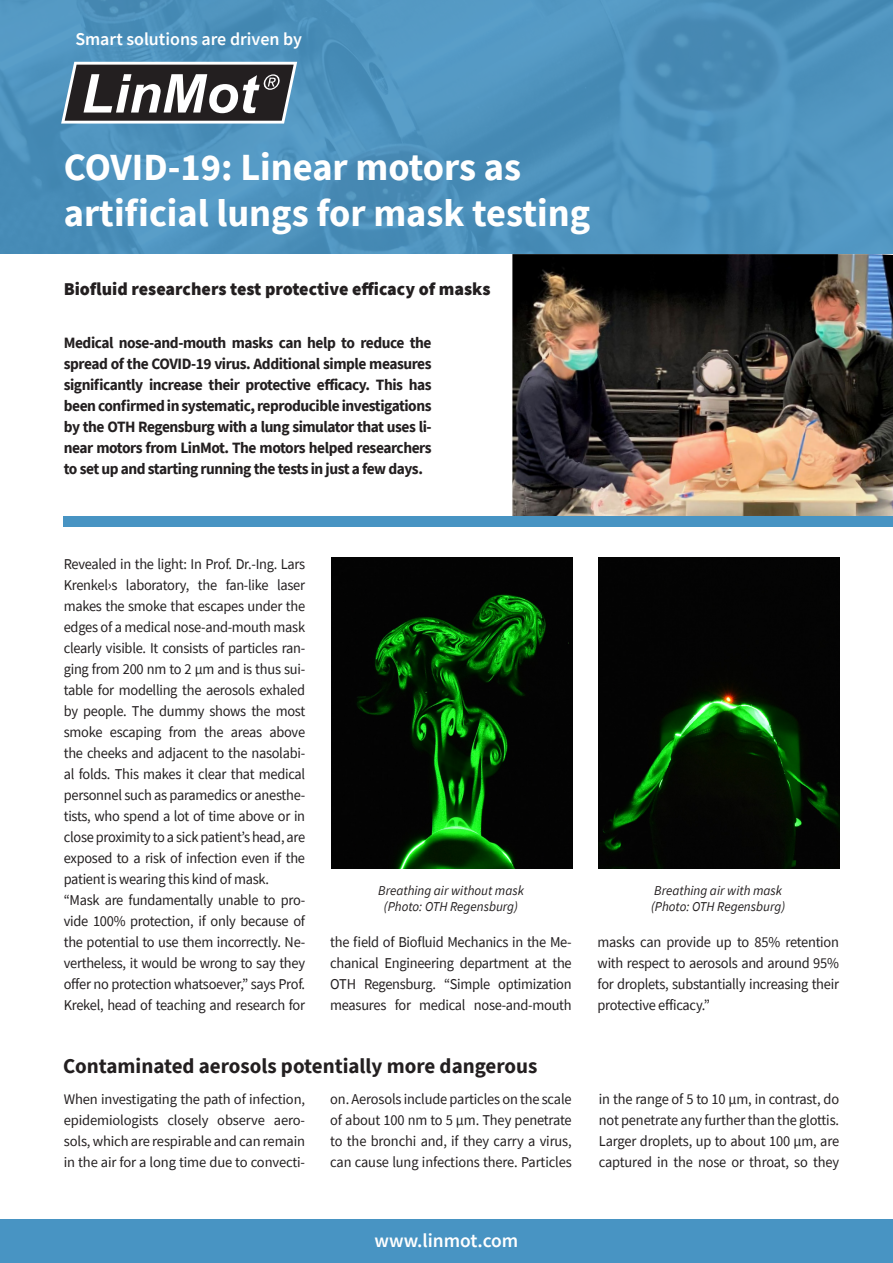
<style>
.page{position:relative;width:893px;height:1263px;background:#fff}
.page>*{position:absolute;margin:0;border:0;box-sizing:border-box;transform-origin:0 0}
.Haupttitel{font:700 38.4px/46px "Source Sans Pro";color:#fff}
.Zwischentitel{font:700 21px "Source Sans Pro";color:#231f20}
.t1{font:600 19.5px "Source Sans Pro";color:#fff}
.Untertitel{font:900 18px "Source Sans Pro";color:#231f20}
.t2{font:600 18px "Source Sans Pro";color:#fff}
.t3{font:700 15.75px/21px "Source Sans Pro";letter-spacing:-.03em;color:#231f20;text-align:justify}
.Fliesstext{font:15px/21px "Source Sans Pro";letter-spacing:-.02em;color:#231f20;text-align:justify;scale:.96 1}
.Fliesstext-2{font:14.7px/21px "Source Sans Pro";letter-spacing:-.01em;color:#231f20;text-align:justify}
.Bildlegende{font:italic 13.5px/16.2px "Source Sans Pro";color:#231f20;text-align:center}
</style>
<div class="page">
<div style="left:0;top:0;width:893px;height:254px;background:#4f94be"></div>
<svg style="left:61px;top:62px;width:236px;height:62px;background:#6a6c6f"></svg>
<div style="left:0;top:1220px;width:893px;height:43px;background:#4894c3"></div>
<img style="left:512px;top:254px;width:381px;height:262px">
<div style="left:64px;top:516px;width:829px;height:10px;background:#4894c3"></div>
<img style="left:332px;top:557px;width:240px;height:312px">
<img style="left:599px;top:557px;width:240px;height:312px">
<p class="t2" style="left:75px;top:27px;width:228px">Smart solutions are driven by</p>
<p class="Haupttitel" style="left:64px;top:144px;width:528px">COVID-19: Linear motors as artificial lungs for mask testing</p>
<p class="Untertitel" style="left:64px;top:277px;width:428px">Biofluid researchers test protective efficacy of masks</p>
<p class="t3" style="left:64px;top:332px;width:369px">Medical nose-and-mouth masks can help to reduce the spread of the COVID-19 virus. Additional simple measures significantly increase their protective efficacy. This has been confirmed in systematic, reproducible investigations by the OTH Regensburg with a lung simulator that uses li&shy;near motors from LinMot. The motors helped researchers to set up and starting running the tests in just a few days.</p>
<p class="Fliesstext" style="left:64px;top:553px;width:253px">Revealed in the light: In Prof. Dr.-Ing. Lars Krenkel›s laboratory, the fan-like laser makes the smoke that escapes under the edges of a medical nose-and-mouth mask clearly visible. It consists of particles ran&shy;ging from 200 nm to 2 µm and is thus sui&shy;table for modelling the aerosols exhaled by people. The dummy shows the most smoke escaping from the areas above the cheeks and adjacent to the nasolabi&shy;al folds. This makes it clear that medical personnel such as paramedics or anesthe&shy;tists, who spend a lot of time above or in close proximity to a sick patient’s head, are exposed to a risk of infection even if the patient is wearing this kind of mask.</p>
<p class="Fliesstext" style="left:64px;top:889px;width:253px">“Mask are fundamentally unable to pro&shy;vide 100% protection, if only because of the potential to use them incorrectly. Ne&shy;vertheless, it would be wrong to say they offer no protection whatsoever,” says Prof.<br>Krekel, head of teaching and research for</p>
<p class="Bildlegende" style="left:378px;top:882px;width:147px">Breathing air without mask (Photo: OTH Regensburg)</p>
<p class="Bildlegende" style="left:651px;top:882px;width:136px;text-align:left">Breathing air with mask (Photo: OTH Regensburg)</p>
<p class="Fliesstext" style="left:598px;top:931px;width:253px">masks can provide up to 85% retention with respect to aerosols and around 95% for droplets, substantially increasing their protective efficacy.”</p>
<p class="Fliesstext" style="left:330px;top:931px;width:253px">the field of Biofluid Mechanics in the Me&shy;chanical Engineering department at the OTH Regensburg. “Simple optimization measures for medical nose-and-mouth</p>
<p class="Zwischentitel" style="left:63px;top:1051px;width:476px">Contaminated aerosols potentially more dangerous</p>
<p class="Fliesstext-2" style="left:64px;top:1089px;width:243px">When investigating the path of infection, epidemiologists closely observe aero&shy;sols, which are respirable and can remain in the air for a long time due to convecti-</p>
<p class="Fliesstext" style="left:330px;top:1088px;width:253px">on. Aerosols include particles on the scale of about 100 nm to 5 µm. They penetrate to the bronchi and, if they carry a virus, can cause lung infections there. Particles</p>
<p class="t1" style="left:375px;top:1227px;width:145px">www.linmot.com</p>
<p class="Fliesstext" style="left:599px;top:1088px;width:252px">in the range of 5 to 10 µm, in contrast, do not penetrate any further than the glottis.<br>Larger droplets, up to about 100 µm, are captured in the nose or throat, so they</p>
</div>
